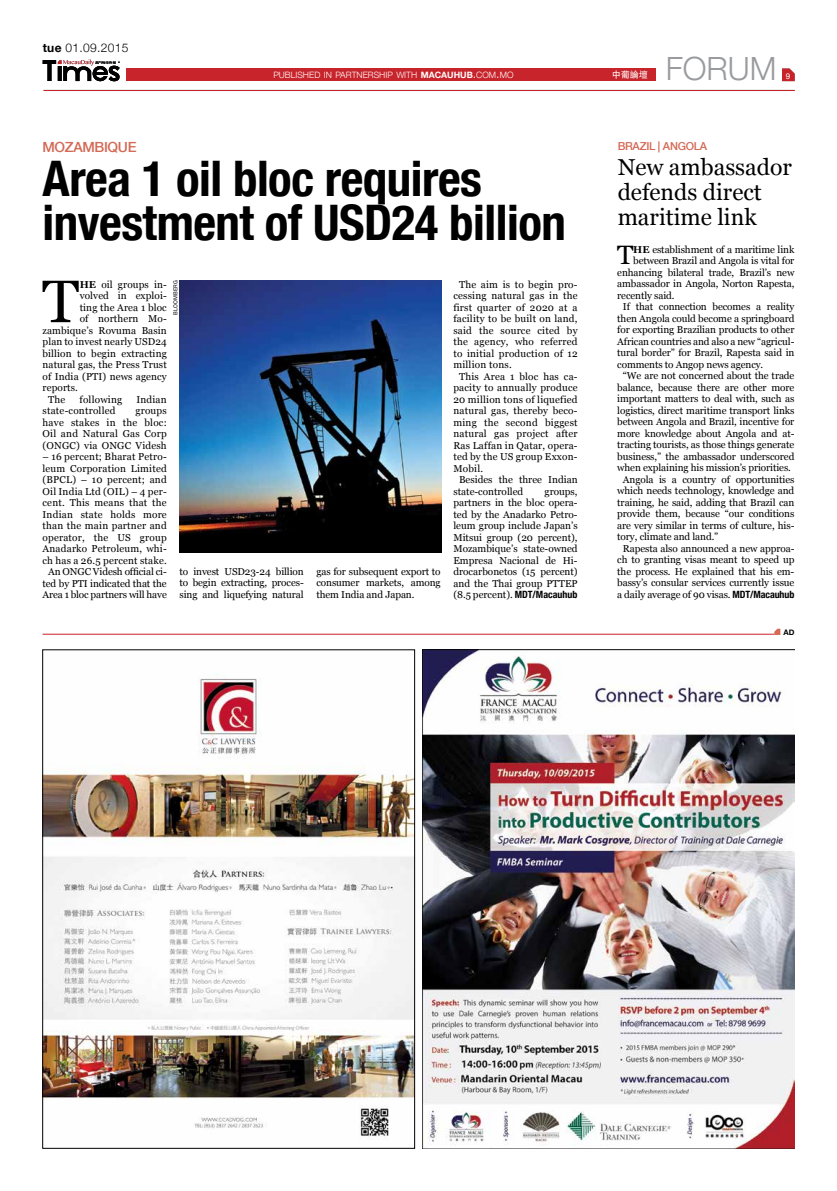
<style>
.page{position:relative;width:837px;height:1191px;background:#fff}
.page>*{position:absolute;margin:0;border:0;box-sizing:border-box;transform-origin:0 0}
.t1{font:59.8px "Georgia";color:#000}
.t2{font:700 condensed 49px/44px "Helvetica Neue";letter-spacing:-.01em;color:#000}
.t3{font:300 32px "Helvetica Neue";color:#999b9e}
.t4{font:26.6px "Georgia";color:#000}
.t5{font:23px/25px "Georgia";color:#000}
.t6{font:500 14px "Helvetica Neue";letter-spacing:-.025em;color:#d46955}
.t7{font:300 12px "Helvetica Neue";letter-spacing:.025em;color:#000}
.t8{font:500 11px "Helvetica Neue";letter-spacing:-.025em;color:#d46955}
.t9{font:10px/11.5px "Georgia";letter-spacing:-.01em;color:#000;text-align:justify}
.t10{font:10px/11.5px "Georgia";letter-spacing:.02em;color:#000;text-align:center}
.t11{font:10px "Georgia";letter-spacing:.01em;color:#000}
.t12{font:9px "Adobe Heiti Std";color:#fff}
.t13{font:300 8.8px "Helvetica Neue";color:#fff}
.t14{font:8px "Helvetica Neue";color:#fff}
.t15{font:700 7.7px "Helvetica Neue";color:#000}
.t16{font:6px "Franklin Gothic";letter-spacing:.025em;color:#000}
.s1{font-weight:700}
.s2{font-size:12.5px}
.s3{font-family:"Helvetica Neue";font-weight:700;font-stretch:condensed}
</style>
<div class="page">
<hr style="left:43px;top:90px;width:751px;height:1px;background:#999b9e">
<hr style="left:43px;top:634px;width:731px;height:1px;background:#c7212a">
<svg style="left:774px;top:629px;width:6px;height:6px"></svg>
<div style="left:126px;top:68px;width:529px;height:13px;background:#c7242b"></div>
<svg style="left:782px;top:68px;width:12px;height:13px"></svg>
<svg style="left:43px;top:60px;width:77px;height:21px"></svg>
<hr style="left:44px;top:90px;width:750px;height:1px;background:#c7212a">
<img style="left:45px;top:673px;width:367px;height:467px">
<img style="left:422px;top:649px;width:372px;height:499px">
<img style="left:179px;top:280px;width:262px;height:272px">
<p class="t7" style="left:43px;top:40px;width:87px"><span class="s1">tue</span> 01.09.2015</p>
<p class="t13" style="left:273px;top:69px;width:241px">PUBLISHED IN PARTNERSHIP WITH <span class="s1">MACAUHUB</span><span class="s2">.</span>COM<span class="s2">.</span>MO</p>
<p class="t12" style="left:611px;top:69px;width:37px">中葡論壇</p>
<h3 class="t3" style="left:665px;top:49px;width:112px">FORUM</h3>
<p class="t14" style="left:785px;top:71px;width:6px">9</p>
<h3 class="t6" style="left:43px;top:139px;width:41px">MOZAMBI</h3>
<h3 class="t6" style="left:108px;top:139px;width:20px">QUE</h3>
<h2 class="t2" style="left:43px;top:156px;width:524px">Area 1 oil bloc requires investment of USD24 billion</h2>
<h1 class="t1" style="left:42px;top:265px;width:39px">T</h1>
<p class="t11" style="left:80px;top:278px;width:89px"><span class="s1">he</span> oil groups in-</p>
<p class="t16" style="left:172px;top:314px;width:36px;rotate:-90deg">bloomberg</p>
<p class="t11" style="left:80px;top:290px;width:88px">volved in exploi-</p>
<p class="t11" style="left:80px;top:301px;width:88px">ting the Area 1 bloc</p>
<p class="t11" style="left:80px;top:313px;width:88px">of northern Mo-</p>
<p class="t11" style="left:43px;top:324px;width:126px">zambique’s Rovuma Basin</p>
<p class="t11" style="left:43px;top:336px;width:126px">plan to invest nearly USD24</p>
<p class="t11" style="left:43px;top:347px;width:126px">billion to begin extracting</p>
<p class="t11" style="left:43px;top:359px;width:126px">natural gas, the Press Trust</p>
<p class="t11" style="left:43px;top:370px;width:126px">of India (PTI) news agency</p>
<p class="t11" style="left:43px;top:382px;width:37px">reports.</p>
<p class="t9" style="left:48px;top:394px;width:19px">The</p>
<p class="t10" style="left:80px;top:394px;width:44px">following</p>
<p class="t9" style="left:136px;top:394px;width:32px">Indian</p>
<p class="t10" style="left:43px;top:405px;width:74px">state-controlled</p>
<p class="t9" style="left:43px;top:405px;width:126px;text-indent:93px">groups have stakes in the bloc:<br>Oil and Natural Gas Corp (ONGC) via ONGC Videsh</p>
<p class="t10" style="left:43px;top:451px;width:126px">– 16 percent; Bharat Petro&shy;leum Corporation Limited (BPCL) – 10 percent; and<br>Oil India Ltd (OIL) – 4 per&shy;cent. This means that the<br>Indian state holds more than the main partner and operator, the US group<br>Anadarko Petroleum, whi&shy;ch has a 26.5 percent stake.<br>An ONGC Videsh official ci&shy;ted by PTI indicated that the<br>Area 1 bloc partners will have</p>
<p class="t9" style="left:179px;top:566px;width:126px">to invest USD23-24 billion to begin extracting, proces&shy;sing and liquefying natural</p>
<p class="t9" style="left:316px;top:566px;width:126px">gas for subsequent export to consumer markets, among them India and Japan.</p>
<p class="t10" style="left:459px;top:279px;width:120px">The aim is to begin pro-</p>
<p class="t10" style="left:453px;top:290px;width:126px">cessing natural gas in the</p>
<p class="t10" style="left:453px;top:302px;width:126px">first quarter of 2020 at a</p>
<p class="t10" style="left:453px;top:313px;width:126px">facility to be built on land,</p>
<p class="t10" style="left:453px;top:325px;width:126px">said the source cited by</p>
<p class="t10" style="left:453px;top:336px;width:126px">the agency, who referred</p>
<p class="t10" style="left:453px;top:348px;width:126px">to initial production of 12</p>
<p class="t10" style="left:453px;top:359px;width:60px">million tons.</p>
<p class="t10" style="left:459px;top:371px;width:120px">This Area 1 bloc has ca-</p>
<p class="t10" style="left:453px;top:382px;width:126px">pacity to annually produce</p>
<p class="t10" style="left:453px;top:394px;width:126px">20 million tons of liquefied</p>
<p class="t10" style="left:453px;top:405px;width:126px">natural gas, thereby beco-</p>
<p class="t10" style="left:453px;top:417px;width:126px">ming the second biggest</p>
<p class="t10" style="left:453px;top:428px;width:126px">natural gas project after</p>
<p class="t10" style="left:453px;top:440px;width:126px">Ras Laffan in Qatar, opera-</p>
<p class="t10" style="left:453px;top:451px;width:126px">ted by the US group Exxon-</p>
<p class="t9" style="left:453px;top:463px;width:31px">Mobil.</p>
<p class="t9" style="left:459px;top:474px;width:120px">Besides the three Indian</p>
<p class="t9" style="left:453px;top:486px;width:71px">state-controlled</p>
<p class="t9" style="left:453px;top:486px;width:126px;text-indent:91px">groups, partners in the bloc opera&shy;ted by the Anadarko Petro&shy;leum group include Japan’s Mitsui group (20 percent), Mozambique’s state-owned Empresa Nacional de Hi&shy;drocarbonetos (15 percent) and the Thai group PTTEP (8.5 percent). <span class="s3">MDT/Macauhub</span></p>
<p class="t8" style="left:617px;top:140px;width:77px">BRAZIL | ANGOLA</p>
<h3 class="t5" style="left:617px;top:155px;width:176px">New ambassador defends direct maritime link</h3>
<h3 class="t4" style="left:617px;top:239px;width:18px">T</h3>
<p class="t9" style="left:633px;top:244px;width:162px"><span class="s1">he</span> establishment of a maritime link</p>
<p class="t9" style="left:633px;top:255px;width:162px">between Brazil and Angola is vital for</p>
<p class="t9" style="left:617px;top:267px;width:178px">enhancing bilateral trade, Brazil’s new</p>
<p class="t9" style="left:617px;top:278px;width:178px">ambassador in Angola, Norton Rapesta,</p>
<p class="t9" style="left:617px;top:290px;width:59px">recently said.</p>
<p class="t9" style="left:622px;top:301px;width:173px">If that connection becomes a reality</p>
<p class="t9" style="left:617px;top:313px;width:178px">then Angola could become a springboard</p>
<p class="t9" style="left:617px;top:324px;width:178px">for exporting Brazilian products to other</p>
<p class="t9" style="left:617px;top:336px;width:178px">African countries and also a new “agricul-</p>
<p class="t9" style="left:617px;top:347px;width:178px">tural border” for Brazil, Rapesta said in</p>
<p class="t9" style="left:617px;top:359px;width:147px">comments to Angop news agency.</p>
<p class="t9" style="left:622px;top:370px;width:173px">“We are not concerned about the trade</p>
<p class="t9" style="left:617px;top:382px;width:178px">balance, because there are other more</p>
<p class="t9" style="left:617px;top:393px;width:178px">important matters to deal with, such as</p>
<p class="t9" style="left:617px;top:405px;width:178px">logistics, direct maritime transport links</p>
<p class="t9" style="left:617px;top:416px;width:178px">between Angola and Brazil, incentive for</p>
<p class="t9" style="left:617px;top:428px;width:178px">more knowledge about Angola and at-</p>
<p class="t9" style="left:617px;top:439px;width:178px">tracting tourists, as those things generate</p>
<p class="t9" style="left:617px;top:451px;width:178px">business,” the ambassador underscored</p>
<p class="t9" style="left:617px;top:462px;width:175px">when explaining his mission’s priorities.</p>
<p class="t9" style="left:622px;top:474px;width:173px">Angola is a country of opportunities</p>
<p class="t9" style="left:617px;top:485px;width:178px">which needs technology, knowledge and</p>
<p class="t9" style="left:617px;top:497px;width:178px">training, he said, adding that Brazil can</p>
<p class="t9" style="left:617px;top:508px;width:178px">provide them, because “our conditions</p>
<p class="t9" style="left:617px;top:520px;width:178px">are very similar in terms of culture, his-</p>
<p class="t9" style="left:617px;top:531px;width:102px">tory, climate and land.”</p>
<p class="t9" style="left:622px;top:543px;width:173px">Rapesta also announced a new approa-</p>
<p class="t9" style="left:617px;top:554px;width:178px">ch to granting visas meant to speed up</p>
<p class="t9" style="left:617px;top:566px;width:178px">the process. He explained that his em-</p>
<p class="t9" style="left:617px;top:577px;width:178px">bassy’s consular services currently issue</p>
<p class="t9" style="left:617px;top:589px;width:178px">a daily average of 90 visas. <span class="s3">MDT/Macauhub</span></p>
<p class="t15" style="left:783px;top:627px;width:12px">AD</p>
</div>
